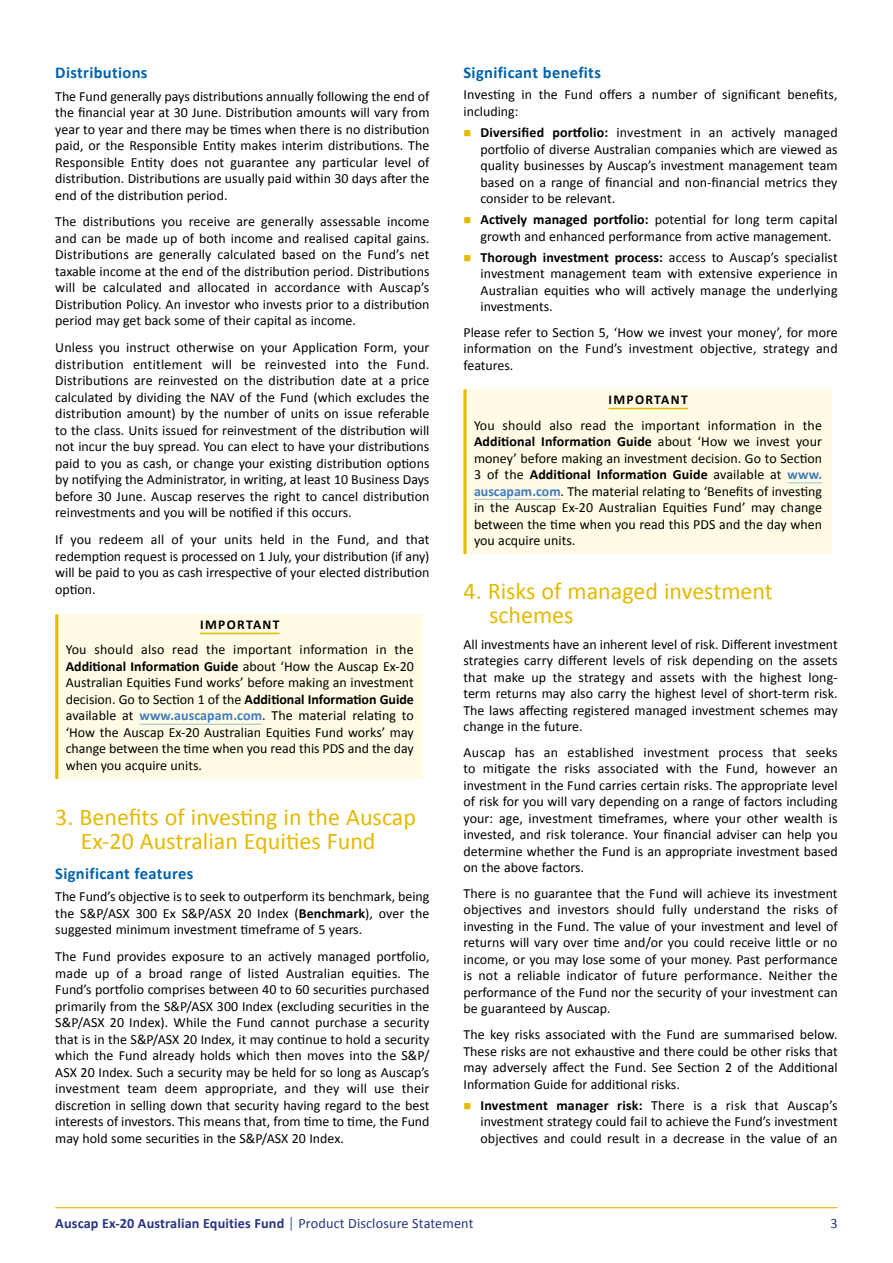
<style>
.page{position:relative;width:893px;height:1263px;background:#fff}
.page>*{position:absolute;margin:0;border:0;box-sizing:border-box;transform-origin:0 0}
.t1{font:24px/24px "Calibri";color:#e4b900}
.t2{font:700 16.5px "Calibri";letter-spacing:.02em;color:#0063ae}
.t3{font:700 14.25px "Calibri";letter-spacing:.01em;color:#283583}
.t4{font:14.25px "Calibri";color:#283583}
.t5{font:13.95px/16.5px "Calibri";color:#000;text-align:justify}
.t6{font:700 13.5px "Calibri";letter-spacing:.1em;color:#000}
.s1{font-weight:700}
.s2{font-weight:700;color:#407cc0}
.s3{color:#e4b900}
.s4{font-weight:300;font-size:15.75px}
.s5{font-weight:400}
</style>
<div class="page">
<hr style="left:55px;top:1207px;width:783px;height:1px;background:#e4b900">
<div style="left:57px;top:614px;width:366px;height:165px;background:#fffbe4"></div>
<hr style="left:55px;top:614px;width:3px;height:165px;background:#e4b900">
<hr style="left:200px;top:633px;width:79px;height:1px;background:#e4b900">
<hr style="left:139px;top:724px;width:123px;height:1px;background:#9cc0d9">
<div style="left:465px;top:389px;width:366px;height:165px;background:#fffbe4"></div>
<hr style="left:463px;top:389px;width:3px;height:165px;background:#e4b900">
<hr style="left:608px;top:408px;width:80px;height:1px;background:#e4b900">
<hr style="left:787px;top:482px;width:35px;height:1px;background:#9cc0d9">
<hr style="left:474px;top:499px;width:87px;height:1px;background:#9cc0d9">
<p class="t2" style="left:55px;top:67px;width:94px">Distributions</p>
<p class="t5" style="left:55px;top:87px;width:376px">The Fund generally pays distributions annually following the end of the financial year at 30 June. Distribution amounts will vary from year to year and there may be times when there is no distribution paid, or the Responsible Entity makes interim distributions. The Responsible Entity does not guarantee any particular level of distribution. Distributions are usually paid within 30 days after the end of the distribution period.</p>
<p class="t5" style="left:55px;top:213px;width:376px">The distributions you receive are generally assessable income and can be made up of both income and realised capital gains.<br>Distributions are generally calculated based on the Fund’s net taxable income at the end of the distribution period. Distributions will be calculated and allocated in accordance with Auscap’s Distribution Policy. An investor who invests prior to a distribution period may get back some of their capital as income.</p>
<p class="t5" style="left:55px;top:339px;width:376px">Unless you instruct otherwise on your Application Form, your distribution entitlement will be reinvested into the Fund.<br>Distributions are reinvested on the distribution date at a price calculated by dividing the NAV of the Fund (which excludes the distribution amount) by the number of units on issue referable to the class. Units issued for reinvestment of the distribution will not incur the buy spread. You can elect to have your distributions paid to you as cash, or change your existing distribution options by notifying the Administrator, in writing, at least 10 Business Days before 30 June. Auscap reserves the right to cancel distribution reinvestments and you will be notified if this occurs.</p>
<p class="t5" style="left:55px;top:532px;width:376px">If you redeem all of your units held in the Fund, and that redemption request is processed on 1 July, your distribution (if any) will be paid to you as cash irrespective of your elected distribution option.</p>
<p class="t6" style="left:200px;top:620px;width:81px">IMPORTANT</p>
<p class="t5" style="left:66px;top:641px;width:350px">You should also read the important information in the <span class="s1">Additional Information Guide</span> about ‘How the Auscap Ex-20<br>Australian Equities Fund works’ before making an investment decision. Go to Section 1 of the <span class="s1">Additional Information Guide </span>available at <span class="s2">www.auscapam.com</span>. The material relating to ‘How the Auscap Ex-20 Australian Equities Fund works’ may change between the time when you read this PDS and the day when you acquire units.</p>
<h1 class="t1" style="left:81px;top:804px;width:337px;text-indent:-26px">3. Benefits of investing in the Auscap<br>Ex-20 Australian Equities Fund</h1>
<p class="t2" style="left:55px;top:868px;width:140px">Significant features</p>
<p class="t5" style="left:55px;top:888px;width:376px">The Fund’s objective is to seek to outperform its benchmark, being the S&amp;P/ASX 300 Ex S&amp;P/ASX 20 Index (<span class="s1">Benchmark</span>), over the suggested minimum investment timeframe of 5 years.</p>
<p class="t5" style="left:55px;top:947px;width:376px">The Fund provides exposure to an actively managed portfolio, made up of a broad range of listed Australian equities. The Fund’s portfolio comprises between 40 to 60 securities purchased primarily from the S&amp;P/ASX 300 Index (excluding securities in the S&amp;P/ASX 20 Index). While the Fund cannot purchase a security that is in the S&amp;P/ASX 20 Index, it may continue to hold a security which the Fund already holds which then moves into the S&amp;P/ ASX 20 Index. Such a security may be held for so long as Auscap’s investment team deem appropriate, and they will use their discretion in selling down that security having regard to the best interests of investors. This means that, from time to time, the Fund may hold some securities in the S&amp;P/ASX 20 Index.</p>
<p class="t2" style="left:463px;top:67px;width:139px">Significant benefits</p>
<p class="t5" style="left:463px;top:86px;width:376px">Investing in the Fund offers a number of significant benefits, including:</p>
<p class="t5" style="left:480px;top:123px;width:359px;text-indent:-17px"><span class="s3">■</span> <span class="s1">Diversified portfolio:</span> investment in an actively managed portfolio of diverse Australian companies which are viewed as quality businesses by Auscap’s investment management team based on a range of financial and non-financial metrics they consider to be relevant.</p>
<p class="t5" style="left:480px;top:211px;width:359px;text-indent:-17px"><span class="s3">■</span> <span class="s1">Actively managed portfolio:</span> potential for long term capital growth and enhanced performance from active management.</p>
<p class="t5" style="left:480px;top:248px;width:359px;text-indent:-17px"><span class="s3">■</span> <span class="s1">Thorough investment process:</span> access to Auscap’s specialist investment management team with extensive experience in Australian equities who will actively manage the underlying investments.</p>
<p class="t5" style="left:463px;top:323px;width:376px">Please refer to Section 5, ‘How we invest your money’, for more information on the Fund’s investment objective, strategy and features.</p>
<p class="t6" style="left:608px;top:395px;width:81px">IMPORTANT</p>
<p class="t5" style="left:474px;top:416px;width:350px">You should also read the important information in the <span class="s1">Additional Information Guide</span> about ‘How we invest your money’ before making an investment decision. Go to Section 3 of the <span class="s1">Additional Information Guide</span> available at <span class="s2">www. auscapam.com</span>. The material relating to ‘Benefits of investing in the Auscap Ex-20 Australian Equities Fund’ may change between the time when you read this PDS and the day when you acquire units.</p>
<h1 class="t1" style="left:489px;top:578px;width:285px;text-indent:-26px">4. Risks of managed investment schemes</h1>
<p class="t5" style="left:463px;top:635px;width:376px">All investments have an inherent level of risk. Different investment strategies carry different levels of risk depending on the assets that make up the strategy and assets with the highest long&shy;term returns may also carry the highest level of short-term risk.<br>The laws affecting registered managed investment schemes may change in the future.</p>
<p class="t5" style="left:463px;top:745px;width:376px">Auscap has an established investment process that seeks to mitigate the risks associated with the Fund, however an investment in the Fund carries certain risks. The appropriate level of risk for you will vary depending on a range of factors including your: age, investment timeframes, where your other wealth is invested, and risk tolerance. Your financial adviser can help you determine whether the Fund is an appropriate investment based on the above factors.</p>
<p class="t5" style="left:463px;top:884px;width:376px">There is no guarantee that the Fund will achieve its investment objectives and investors should fully understand the risks of investing in the Fund. The value of your investment and level of returns will vary over time and/or you could receive little or no income, or you may lose some of your money. Past performance is not a reliable indicator of future performance. Neither the performance of the Fund nor the security of your investment can be guaranteed by Auscap.</p>
<p class="t5" style="left:463px;top:1025px;width:376px">The key risks associated with the Fund are summarised below.<br>These risks are not exhaustive and there could be other risks that may adversely affect the Fund. See Section 2 of the Additional Information Guide for additional risks.</p>
<p class="t5" style="left:480px;top:1096px;width:359px;text-indent:-17px"><span class="s3">■</span> <span class="s1">Investment manager risk:</span> There is a risk that Auscap’s investment strategy could fail to achieve the Fund’s investment objectives and could result in a decrease in the value of an</p>
<p class="t3" style="left:55px;top:1218px;width:420px">Auscap Ex-20 Australian Equities Fund <span class="s4">|</span> <span class="s5">Product Disclosure Statement</span></p>
<p class="t4" style="left:830px;top:1217px;width:9px">3</p>
</div>
